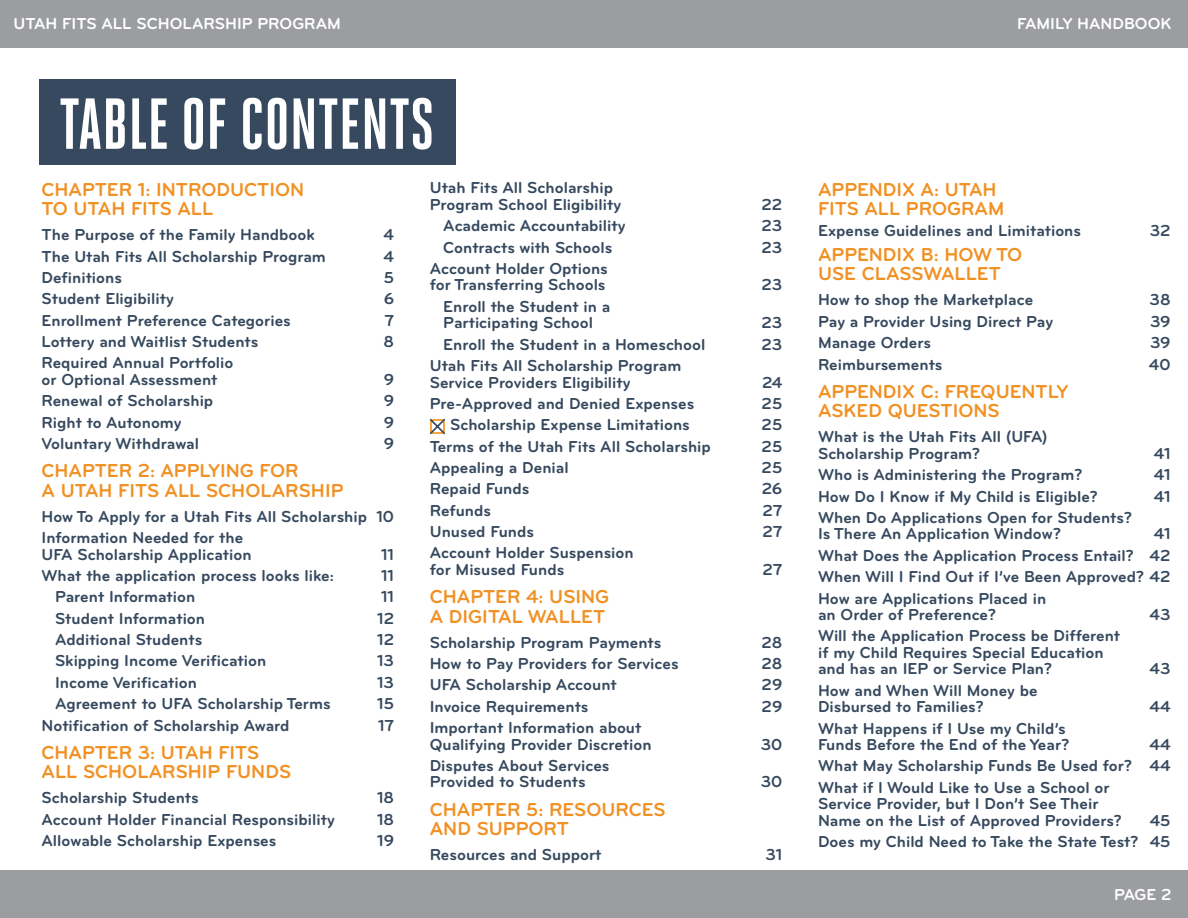
<style>
.page{position:relative;width:1188px;height:918px;background:#fff}
.page>*{position:absolute;margin:0;border:0;box-sizing:border-box;transform-origin:0 0}
.t1{font:700 72px "Heroic Condensed";color:#fff}
.t2{font:700 19.5px/19.5px "Bryant";color:#f19124}
.t3{font:700 16.5px/16.5px "Bryant";color:#36495e}
.t4{font:700 16.5px "Bryant";color:#fff}
</style>
<div class="page">
<div style="left:0;top:0;width:1188px;height:48px;background:#9b9da0"></div>
<div style="left:0;top:870px;width:1188px;height:48px;background:#9b9da0"></div>
<div style="left:39px;top:79px;width:417px;height:85px;background:#36495e"></div>
<svg style="left:429px;top:418px;width:16px;height:17px"></svg>
<p class="t4" style="left:14px;top:13px;width:329px">UTAH FITS ALL SCHOLARSHIP PROGRAM</p>
<p class="t4" style="left:1017px;top:13px;width:156px">FAMILY HANDBOOK</p>
<h1 class="t1" style="left:59px;top:84px;width:377px">TABLE OF CONTENTS</h1>
<p class="t2" style="left:42px;top:179px;width:264px">CHAPTER 1: INTRODUCTION<br>TO UTAH FITS ALL</p>
<p class="t3" style="left:42px;top:227px;width:275px">The Purpose of the Family Handbook</p>
<p class="t3" style="left:384px;top:227px;width:12px">4</p>
<p class="t3" style="left:42px;top:248px;width:286px">The Utah Fits All Scholarship Program</p>
<p class="t3" style="left:384px;top:248px;width:12px">4</p>
<p class="t3" style="left:42px;top:269px;width:82px">Definitions</p>
<p class="t3" style="left:384px;top:269px;width:12px">5</p>
<p class="t3" style="left:42px;top:291px;width:134px">Student Eligibility</p>
<p class="t3" style="left:384px;top:291px;width:12px">6</p>
<p class="t3" style="left:42px;top:312px;width:251px">Enrollment Preference Categories</p>
<p class="t3" style="left:385px;top:312px;width:11px">7</p>
<p class="t3" style="left:42px;top:333px;width:218px">Lottery and Waitlist Students</p>
<p class="t3" style="left:384px;top:333px;width:12px">8</p>
<p class="t3" style="left:42px;top:355px;width:193px">Required Annual Portfolio or Optional Assessment</p>
<p class="t3" style="left:430px;top:180px;width:193px">Utah Fits All Scholarship<br>Program School Eligibility</p>
<p class="t3" style="left:762px;top:196px;width:22px">22</p>
<p class="t3" style="left:443px;top:218px;width:184px">Academic Accountability</p>
<p class="t3" style="left:762px;top:218px;width:22px">23</p>
<p class="t3" style="left:443px;top:239px;width:170px">Contracts with Schools</p>
<p class="t3" style="left:762px;top:239px;width:22px">23</p>
<p class="t3" style="left:430px;top:260px;width:180px">Account Holder Options for Transferring Schools</p>
<p class="t3" style="left:762px;top:277px;width:22px">23</p>
<p class="t3" style="left:443px;top:298px;width:168px">Enroll the Student in a<br>Participating School</p>
<p class="t3" style="left:762px;top:315px;width:22px">23</p>
<p class="t3" style="left:443px;top:336px;width:264px">Enroll the Student in a Homeschool</p>
<p class="t3" style="left:762px;top:336px;width:22px">23</p>
<p class="t3" style="left:430px;top:357px;width:253px">Utah Fits All Scholarship Program<br>Service Providers Eligibility</p>
<p class="t3" style="left:384px;top:371px;width:12px">9</p>
<p class="t3" style="left:762px;top:374px;width:22px">24</p>
<p class="t3" style="left:42px;top:393px;width:173px">Renewal of Scholarship</p>
<p class="t3" style="left:384px;top:393px;width:12px">9</p>
<p class="t3" style="left:42px;top:414px;width:142px">Right to Autonomy</p>
<p class="t3" style="left:384px;top:414px;width:12px">9</p>
<p class="t3" style="left:42px;top:435px;width:159px">Voluntary Withdrawal</p>
<p class="t3" style="left:384px;top:435px;width:12px">9</p>
<p class="t2" style="left:42px;top:461px;width:303px">CHAPTER 2: APPLYING FOR<br>A UTAH FITS ALL SCHOLARSHIP</p>
<p class="t3" style="left:42px;top:506px;width:354px;line-height:21.3px">How To Apply for a Utah Fits All Scholarship 10<br>Information Needed for the</p>
<p class="t3" style="left:42px;top:546px;width:212px">UFA Scholarship Application</p>
<p class="t3" style="left:381px;top:546px;width:14px">11</p>
<p class="t3" style="left:42px;top:567px;width:294px">What the application process looks like:</p>
<p class="t3" style="left:381px;top:567px;width:14px">11</p>
<p class="t3" style="left:55px;top:589px;width:142px">Parent Information</p>
<p class="t3" style="left:381px;top:589px;width:14px">11</p>
<p class="t3" style="left:55px;top:610px;width:152px">Student Information</p>
<p class="t3" style="left:377px;top:610px;width:18px">12</p>
<p class="t3" style="left:55px;top:631px;width:149px">Additional Students</p>
<p class="t3" style="left:377px;top:631px;width:18px">12</p>
<p class="t3" style="left:55px;top:653px;width:213px">Skipping Income Verification</p>
<p class="t3" style="left:377px;top:653px;width:18px">13</p>
<p class="t3" style="left:55px;top:674px;width:143px">Income Verification</p>
<p class="t3" style="left:377px;top:674px;width:18px">13</p>
<p class="t3" style="left:55px;top:695px;width:277px">Agreement to UFA Scholarship Terms</p>
<p class="t3" style="left:377px;top:695px;width:18px">15</p>
<p class="t3" style="left:42px;top:717px;width:250px">Notification of Scholarship Award</p>
<p class="t3" style="left:378px;top:717px;width:17px">17</p>
<p class="t2" style="left:42px;top:742px;width:251px">CHAPTER 3: UTAH FITS<br>ALL SCHOLARSHIP FUNDS</p>
<p class="t3" style="left:42px;top:790px;width:159px">Scholarship Students</p>
<p class="t3" style="left:377px;top:790px;width:19px">18</p>
<p class="t3" style="left:42px;top:811px;width:295px">Account Holder Financial Responsibility</p>
<p class="t3" style="left:377px;top:811px;width:19px">18</p>
<p class="t3" style="left:42px;top:832px;width:236px">Allowable Scholarship Expenses</p>
<p class="t3" style="left:377px;top:832px;width:18px">19</p>
<p class="t3" style="left:430px;top:395px;width:266px">Pre-Approved and Denied Expenses</p>
<p class="t3" style="left:762px;top:395px;width:22px">25</p>
<p class="t3" style="left:450px;top:417px;width:241px">Scholarship Expense Limitations</p>
<p class="t3" style="left:762px;top:417px;width:22px">25</p>
<p class="t3" style="left:430px;top:438px;width:283px">Terms of the Utah Fits All Scholarship</p>
<p class="t3" style="left:762px;top:438px;width:22px">25</p>
<p class="t3" style="left:430px;top:459px;width:140px">Appealing a Denial</p>
<p class="t3" style="left:762px;top:459px;width:22px">25</p>
<p class="t3" style="left:430px;top:481px;width:101px">Repaid Funds</p>
<p class="t3" style="left:762px;top:481px;width:22px">26</p>
<p class="t3" style="left:430px;top:502px;width:63px">Refunds</p>
<p class="t3" style="left:763px;top:502px;width:21px">27</p>
<p class="t3" style="left:430px;top:523px;width:106px">Unused Funds</p>
<p class="t3" style="left:763px;top:523px;width:21px">27</p>
<p class="t3" style="left:430px;top:545px;width:205px">Account Holder Suspension for Misused Funds</p>
<p class="t3" style="left:763px;top:561px;width:21px">27</p>
<p class="t2" style="left:430px;top:587px;width:181px">CHAPTER 4: USING<br>A DIGITAL WALLET</p>
<p class="t3" style="left:430px;top:634px;width:233px">Scholarship Program Payments</p>
<p class="t3" style="left:761px;top:634px;width:22px">28</p>
<p class="t3" style="left:430px;top:655px;width:250px">How to Pay Providers for Services</p>
<p class="t3" style="left:761px;top:655px;width:22px">28</p>
<p class="t3" style="left:430px;top:677px;width:189px">UFA Scholarship Account</p>
<p class="t3" style="left:762px;top:677px;width:22px">29</p>
<p class="t3" style="left:430px;top:698px;width:160px">Invoice Requirements</p>
<p class="t3" style="left:762px;top:698px;width:22px">29</p>
<p class="t3" style="left:430px;top:719px;width:223px">Important Information about<br>Qualifying Provider Discretion</p>
<p class="t3" style="left:761px;top:736px;width:23px">30</p>
<p class="t3" style="left:430px;top:757px;width:181px">Disputes About Services<br>Provided to Students</p>
<p class="t3" style="left:761px;top:774px;width:23px">30</p>
<p class="t2" style="left:430px;top:799px;width:238px">CHAPTER 5: RESOURCES<br>AND SUPPORT</p>
<p class="t3" style="left:430px;top:847px;width:173px">Resources and Support</p>
<p class="t3" style="left:765px;top:847px;width:18px">31</p>
<p class="t2" style="left:818px;top:179px;width:188px">APPENDIX A: UTAH<br>FITS ALL PROGRAM</p>
<p class="t3" style="left:818px;top:223px;width:265px">Expense Guidelines and Limitations</p>
<p class="t3" style="left:1150px;top:223px;width:22px">32</p>
<p class="t2" style="left:818px;top:245px;width:206px">APPENDIX B: HOW TO<br>USE CLASSWALLET</p>
<p class="t3" style="left:818px;top:292px;width:217px">How to shop the Marketplace</p>
<p class="t3" style="left:1150px;top:292px;width:22px">38</p>
<p class="t3" style="left:818px;top:313px;width:237px">Pay a Provider Using Direct Pay</p>
<p class="t3" style="left:1150px;top:313px;width:22px">39</p>
<p class="t3" style="left:818px;top:334px;width:115px">Manage Orders</p>
<p class="t3" style="left:1150px;top:334px;width:22px">39</p>
<p class="t3" style="left:818px;top:356px;width:126px">Reimbursements</p>
<p class="t3" style="left:1149px;top:356px;width:23px">40</p>
<p class="t2" style="left:818px;top:381px;width:252px">APPENDIX C: FREQUENTLY<br>ASKED QUESTIONS</p>
<p class="t3" style="left:818px;top:429px;width:231px">What is the Utah Fits All (UFA)<br>Scholarship Program?</p>
<p class="t3" style="left:1154px;top:445px;width:18px">41</p>
<p class="t3" style="left:818px;top:466px;width:266px">Who is Administering the Program?</p>
<p class="t3" style="left:1154px;top:466px;width:18px">41</p>
<p class="t3" style="left:818px;top:488px;width:281px">How Do I Know if My Child is Eligible?</p>
<p class="t3" style="left:1154px;top:488px;width:18px">41</p>
<p class="t3" style="left:818px;top:509px;width:315px">When Do Applications Open for Students?<br>Is There An Application Window?</p>
<p class="t3" style="left:818px;top:523px;width:354px;line-height:21.3px;text-align:justify;text-indent:336px">41<br>What Does the Application Process Entail? 42<br>When Will I Find Out if I’ve Been Approved? 42<br>How are Applications Placed in</p>
<p class="t3" style="left:818px;top:606px;width:179px">an Order of Preference?</p>
<p class="t3" style="left:1150px;top:606px;width:22px">43</p>
<p class="t3" style="left:818px;top:628px;width:304px">Will the Application Process be Different if my Child Requires Special Education and has an IEP or Service Plan?</p>
<p class="t3" style="left:1150px;top:661px;width:22px">43</p>
<p class="t3" style="left:818px;top:682px;width:221px">How and When Will Money be<br>Disbursed to Families?</p>
<p class="t3" style="left:1149px;top:699px;width:23px">44</p>
<p class="t3" style="left:818px;top:720px;width:253px">What Happens if I Use my Child’s<br>Funds Before the End of the Year?</p>
<p class="t3" style="left:818px;top:734px;width:354px;line-height:21.3px;text-align:justify;text-indent:331px">44<br>What May Scholarship Funds Be Used for? 44<br>What if I Would Like to Use a School or</p>
<p class="t3" style="left:818px;top:796px;width:305px">Service Provider, but I Don’t See Their<br>Name on the List of Approved Providers?</p>
<p class="t3" style="left:818px;top:810px;width:354px;line-height:21.3px;text-align:right">45<br>Does my Child Need to Take the State Test? 45</p>
<p class="t4" style="left:1114px;top:884px;width:59px">PAGE 2</p>
</div>
